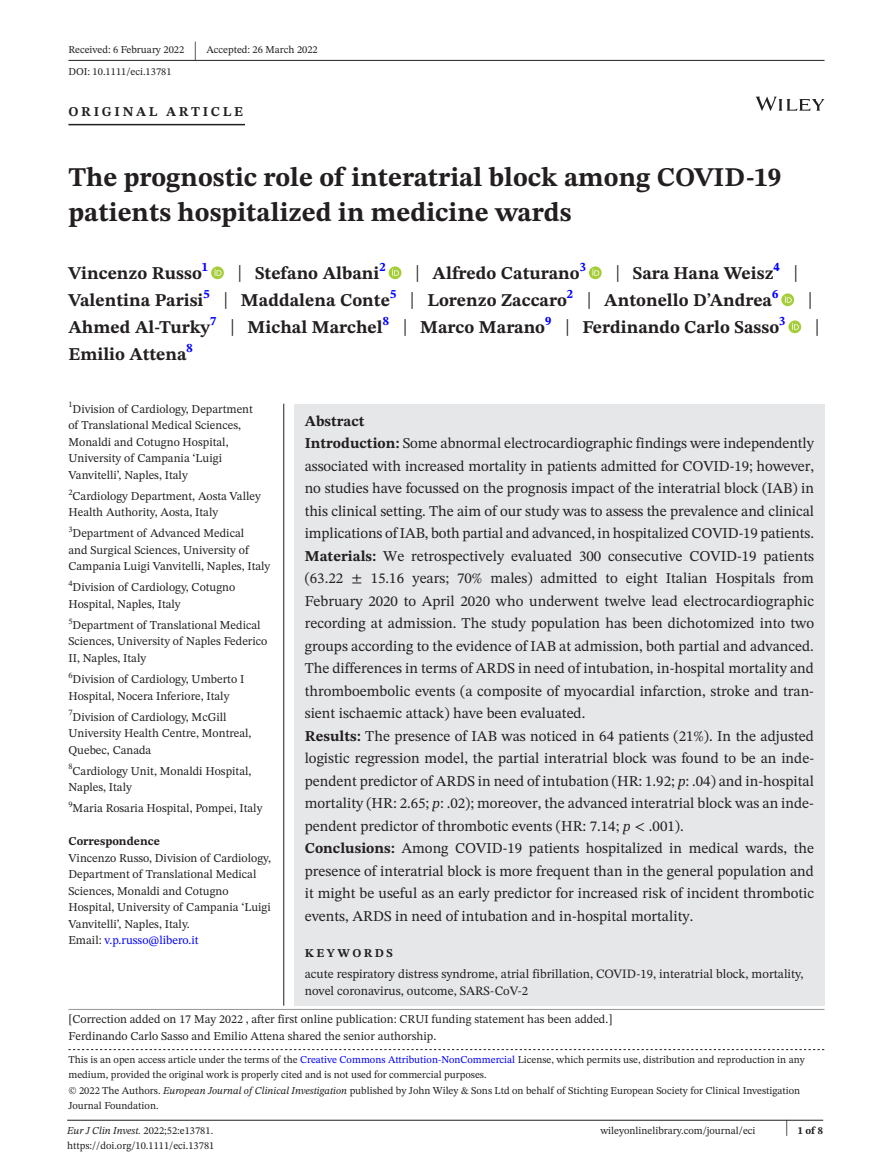
<style>
.page{position:relative;width:893px;height:1174px;background:#fff}
.page>*{position:absolute;margin:0;border:0;box-sizing:border-box;transform-origin:0 0}
.t1{font:700 27px/34.5px "STIX Two Text";color:#231f20}
.t2{font:25.65px "STIX Two Text";color:#231f20;scale:.49 1}
.t3{font:23.4px "STIX Two Text";color:#231f20;scale:.77 1}
.t4{font:700 18px/27px "STIX Two Text";color:#231f20}
.t5{font:15px/22.5px "STIX Two Text";color:#231f20}
.t6{font:700 13.5px "STIX Two Text";letter-spacing:.2em;color:#231f20}
.t7{font:12.75px/17.2px "STIX Two Text";color:#231f20}
.t8{font:12px/16.5px "STIX Two Text";color:#231f20}
.t9{font:700 12px "STIX Two Text";color:#231f20}
.t10{font:700 12px "STIX Two Text";letter-spacing:.2em;color:#231f20}
.t11{font:10.5px/15px "STIX Two Text";color:#231f20}
.t12{font:italic 10.5px "STIX Two Text";color:#231f20}
.t13{font:700 10.5px "STIX Two Text";color:#231f20}
.t14{font:8.4px "STIX Two Text";color:#231f20}
.s1{font-weight:400;font-size:23.4px}
.s2{color:#00f}
.s3{font-weight:700}
.s4{font-style:italic}
.s5{font-style:normal}
.s6{font-weight:400;font-size:22.2px}
</style>
<div class="page">
<hr style="left:67px;top:1119px;width:756px;height:1px;background:#231f20">
<svg style="left:756px;top:97px;width:68px;height:14px"></svg>
<hr style="left:68px;top:60px;width:756px;height:1px;background:#231f20">
<hr style="left:68px;top:124px;width:177px;height:1px;background:#231f20">
<svg style="left:211px;top:266px;width:13px;height:13px"></svg>
<svg style="left:215px;top:269px;width:6px;height:7px"></svg>
<div style="left:389px;top:266px;width:12px;height:13px;background:#a5cd39;border-radius:50%"></div>
<svg style="left:392px;top:269px;width:7px;height:7px"></svg>
<svg style="left:589px;top:266px;width:13px;height:13px"></svg>
<svg style="left:592px;top:269px;width:7px;height:7px"></svg>
<svg style="left:781px;top:293px;width:13px;height:13px"></svg>
<svg style="left:785px;top:296px;width:7px;height:7px"></svg>
<svg style="left:788px;top:320px;width:13px;height:13px"></svg>
<svg style="left:792px;top:323px;width:7px;height:7px"></svg>
<hr style="left:68px;top:1009px;width:756px;height:1px;background:#939598">
<div style="left:294px;top:404px;width:530px;height:601px;background:#e6e7e9"></div>
<hr style="left:283px;top:404px;width:1px;height:601px;background:#231f20">
<svg style="left:68px;top:1049px;width:756px;height:1px"></svg>
<p class="t11" style="left:68px;top:42px;width:117px">Received: 6 February 2022</p>
<h2 class="t2" style="left:194px;top:32px;width:8px">|</h2>
<p class="t11" style="left:206px;top:42px;width:113px">Accepted: 26 March 2022</p>
<p class="t11" style="left:68px;top:64px;width:105px">DOI: 10.1111/eci.13781</p>
<p class="t6" style="left:68px;top:101px;width:176px">ORIGINAL ARTICLE</p>
<h1 class="t1" style="left:68px;top:161px;width:714px">The prognostic role of interatrial block among COVID-19 patients hospitalized in medicine wards</h1>
<p class="t4" style="left:68px;top:260px;width:141px">Vincenzo Russo<sup>1</sup></p>
<p class="t4" style="left:238px;top:260px;width:150px"><span class="s1">|</span> Stefano Albani<sup>2</sup></p>
<p class="t4" style="left:415px;top:260px;width:172px"><span class="s1">|</span> Alfredo Caturano<sup>3</sup></p>
<p class="t4" style="left:68px;top:260px;width:731px;text-indent:547px"><span class="s1">|</span> Sara Hana Weisz<sup>4</sup> <span class="s1">|<br></span>Valentina Parisi<sup>5</sup> <span class="s1">|</span> Maddalena Conte<sup>5</sup> <span class="s1">|</span> Lorenzo Zaccaro<sup>2</sup> <span class="s1">|</span> Antonello D’Andrea<sup>6</sup></p>
<h3 class="t3" style="left:808px;top:284px;width:8px">|</h3>
<p class="t4" style="left:68px;top:314px;width:718px">Ahmed Al-Turky<sup>7</sup> <span class="s1">|</span> Michal Marchel<sup>8</sup> <span class="s1">|</span> Marco Marano<sup>9</sup> <span class="s1">|</span> Ferdinando Carlo Sasso<sup>3</sup></p>
<h3 class="t3" style="left:815px;top:311px;width:8px">|</h3>
<p class="t4" style="left:68px;top:341px;width:126px">Emilio Attena<sup>8</sup></p>
<p class="t8" style="left:68px;top:400px;width:186px"><sup>1</sup>Division of Cardiology, Department of Translational Medical Sciences,<br>Monaldi and Cotugno Hospital,<br>University of Campania ‘Luigi<br>Vanvitelli’, Naples, Italy</p>
<p class="t8" style="left:68px;top:487px;width:194px"><sup>2</sup>Cardiology Department, Aosta Valley<br>Health Authority, Aosta, Italy</p>
<p class="t8" style="left:68px;top:525px;width:203px"><sup>3</sup>Department of Advanced Medical<br>and Surgical Sciences, University of<br>Campania Luigi Vanvitelli, Naples, Italy</p>
<p class="t8" style="left:68px;top:579px;width:168px"><sup>4</sup>Division of Cardiology, Cotugno<br>Hospital, Naples, Italy</p>
<p class="t8" style="left:68px;top:616px;width:200px"><sup>5</sup>Department of Translational Medical<br>Sciences, University of Naples Federico<br>II, Naples, Italy</p>
<p class="t8" style="left:68px;top:670px;width:177px"><sup>6</sup>Division of Cardiology, Umberto I<br>Hospital, Nocera Inferiore, Italy</p>
<p class="t8" style="left:68px;top:708px;width:185px"><sup>7</sup>Division of Cardiology, McGill<br>University Health Centre, Montreal,<br>Quebec, Canada</p>
<p class="t8" style="left:68px;top:762px;width:184px"><sup>8</sup>Cardiology Unit, Monaldi Hospital,<br>Naples, Italy</p>
<p class="t14" style="left:68px;top:798px;width:6px">9</p>
<p class="t8" style="left:73px;top:799px;width:191px">Maria Rosaria Hospital, Pompei, Italy</p>
<p class="t9" style="left:68px;top:832px;width:93px">Correspondence</p>
<p class="t8" style="left:68px;top:849px;width:204px">Vincenzo Russo, Division of Cardiology, Department of Translational Medical Sciences, Monaldi and Cotugno Hospital, University of Campania ‘Luigi Vanvitelli’, Naples, Italy.<br>Email: <span class="s2">v.p.russo@libero.it</span></p>
<p class="t5" style="left:305px;top:409px;width:511px"><span class="s3">Abstract<br>Introduction:</span> Some abnormal electrocardiographic findings were independently associated with increased mortality in patients admitted for COVID-19; however, no studies have focussed on the prognosis impact of the interatrial block (IAB) in this clinical setting. The aim of our study was to assess the prevalence and clinical implications of IAB, both partial and advanced, in hospitalized COVID-19 patients.<br><span class="s3">Materials:</span> We retrospectively evaluated 300 consecutive COVID-19 patients (63.22 ± 15.16 years; 70% males) admitted to eight Italian Hospitals from February 2020 to April 2020 who underwent twelve lead electrocardiographic recording at admission. The study population has been dichotomized into two groups according to the evidence of IAB at admission, both partial and advanced.<br>The differences in terms of ARDS in need of intubation, in-hospital mortality and thromboembolic events (a composite of myocardial infarction, stroke and tran&shy;sient ischaemic attack) have been evaluated.<br><span class="s3">Results:</span> The presence of IAB was noticed in 64 patients (21%). In the adjusted logistic regression model, the partial interatrial block was found to be an inde&shy;pendent predictor of ARDS in need of intubation (HR: 1.92; <span class="s4">p</span>: .04) and in-hospital mortality (HR: 2.65; <span class="s4">p</span>: .02); moreover, the advanced interatrial block was an inde&shy;pendent predictor of thrombotic events (HR: 7.14; <span class="s4">p</span> &lt; .001).<br><span class="s3">Conclusions:</span> Among COVID-19 patients hospitalized in medical wards, the presence of interatrial block is more frequent than in the general population and it might be useful as an early predictor for increased risk of incident thrombotic events, ARDS in need of intubation and in-hospital mortality.</p>
<p class="t10" style="left:305px;top:944px;width:90px">KEYWORDS</p>
<p class="t7" style="left:305px;top:965px;width:500px">acute respiratory distress syndrome, atrial fibrillation, COVID-19, interatrial block, mortality, novel coronavirus, outcome, SARS-CoV-2</p>
<p class="t8" style="left:68px;top:1011px;width:546px">[Correction added on 17 May 2022 , after first online publication: CRUI funding statement has been added.]<br>Ferdinando Carlo Sasso and Emilio Attena shared the senior authorship.</p>
<p class="t11" style="left:68px;top:1052px;width:738px">This is an open access article under the terms of the <span class="s2">Creative Commons Attribution-NonCommercial</span> License, which permits use, distribution and reproduction in any medium, provided the original work is properly cited and is not used for commercial purposes.<br>© 2022 The Authors. <span class="s4">European Journal of Clinical Investigation</span> published by John Wiley &amp; Sons Ltd on behalf of Stichting European Society for Clinical Investigation Journal Foundation.</p>
<p class="t12" style="left:67px;top:1123px;width:148px">Eur J Clin Invest. <span class="s5">2022;52:e13781.</span></p>
<p class="t13" style="left:785px;top:1123px;width:39px"><span class="s6">|</span> 1 of 8</p>
<p class="t11" style="left:67px;top:1138px;width:149px">https://doi.org/10.1111/eci.13781</p>
<p class="t11" style="left:600px;top:1123px;width:157px">wileyonlinelibrary.com/journal/eci</p>
</div>
